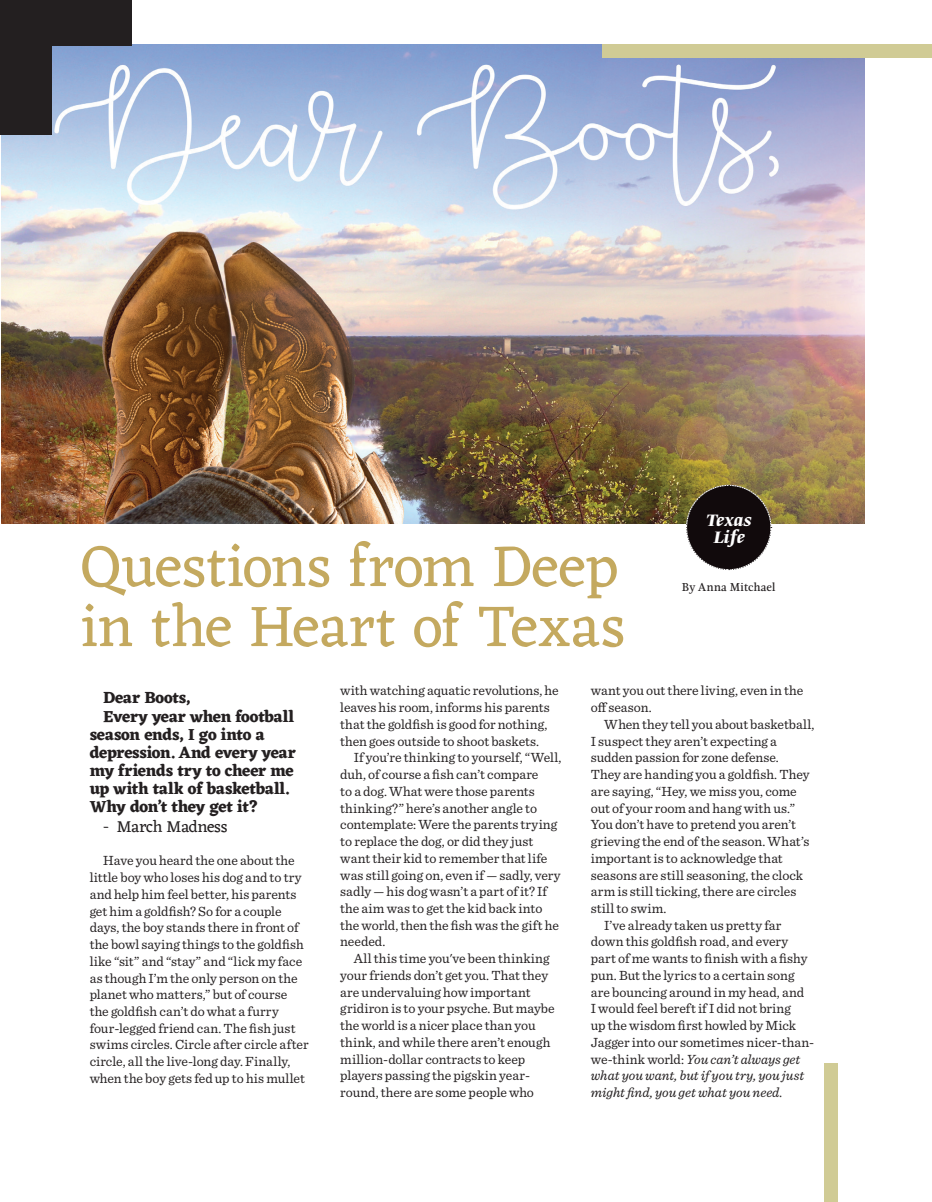
<style>
.page{position:relative;width:932px;height:1202px;background:#fff}
.page>*{position:absolute;margin:0;border:0;box-sizing:border-box;transform-origin:0 0}
.t1{font:60px/60px "Eczar";letter-spacing:-.005em;color:#c4a95f}
.t2{font:italic 700 19.5px/16.5px "Greta Display Pro";letter-spacing:.01em;color:#fff;text-align:center}
.t3{font:700 16.65px "Eczar";letter-spacing:-.025em;color:#231f20}
.t4{font:16.65px "Eczar";letter-spacing:-.02em;color:#231f20}
.t5{font:13.95px/16.8px "Sentinel";color:#231f20}
.t6{font:italic 13.95px "Sentinel";letter-spacing:-.005em;color:#231f20}
.t7{font:12px "Nyte";letter-spacing:.015em;color:#231f20}
.s1{font-style:normal}
</style>
<div class="page">
<img style="left:1px;top:45px;width:863px;height:478px">
<div style="left:2px;top:0;width:130px;height:45px;background:#231f20"></div>
<div style="left:0;top:0;width:51px;height:135px;background:#231f20"></div>
<div style="left:824px;top:1063px;width:13px;height:139px;background:#d0cb95"></div>
<div style="left:603px;top:45px;width:329px;height:13px;background:#d0cb95"></div>
<svg style="left:686px;top:485px;width:85px;height:85px;background:#3d3631"></svg>
<h1 class="t1" style="left:81px;top:540px;width:546px">Questions from Deep in the Heart of Texas</h1>
<h2 class="t2" style="left:706px;top:513px;width:47px">Texas<br>Life</h2>
<p class="t7" style="left:682px;top:578px;width:95px">By Anna Mitchael</p>
<p class="t3" style="left:103px;top:688px;width:89px">Dear Boots,</p>
<p class="t3" style="left:103px;top:706px;width:192px">Every year when football</p>
<p class="t3" style="left:90px;top:724px;width:176px">season ends, I go into a</p>
<p class="t3" style="left:90px;top:742px;width:208px">depression. And every year</p>
<p class="t3" style="left:90px;top:760px;width:206px">my friends try to cheer me</p>
<p class="t3" style="left:90px;top:778px;width:201px">up with talk of basketball.</p>
<p class="t3" style="left:90px;top:797px;width:170px">Why don’t they get it?</p>
<p class="t4" style="left:103px;top:815px;width:126px">- March Madness</p>
<p class="t5" style="left:90px;top:851px;width:220px;text-indent:13px">Have you heard the one about the little boy who loses his dog and to try and help him feel better, his parents get him a goldfish? So for a couple days, the boy stands there in front of the bowl saying things to the goldfish like “sit” and “stay” and “lick my face as though I’m the only person on the planet who matters,” but of course the goldfish can’t do what a furry four-legged friend can. The fish just swims circles. Circle after circle after circle, all the live-long day. Finally, when the boy gets fed up to his mullet</p>
<p class="t5" style="left:340px;top:681px;width:220px">with watching aquatic revolutions, he leaves his room, informs his parents that the goldfish is good for nothing, then goes outside to shoot baskets.</p>
<p class="t5" style="left:340px;top:748px;width:223px;text-indent:13px">If you’re thinking to yourself, “Well, duh, of course a fish can’t compare<br>to a dog. What were those parents thinking?” here’s another angle to contemplate: Were the parents trying to replace the dog, or did they just want their kid to remember that life was still going on, even if — sadly, very sadly — his dog wasn’t a part of it? If the aim was to get the kid back into the world, then the fish was the gift he needed.</p>
<p class="t5" style="left:340px;top:949px;width:216px;text-indent:13px">All this time you've been thinking your friends don’t get you. That they are undervaluing how important gridiron is to your psyche. But maybe the world is a nicer place than you think, and while there aren’t enough million-dollar contracts to keep players passing the pigskin year&shy;round, there are some people who</p>
<p class="t5" style="left:591px;top:681px;width:214px">want you out there living, even in the off season.</p>
<p class="t5" style="left:604px;top:715px;width:211px">When they tell you about basketball,</p>
<p class="t5" style="left:591px;top:731px;width:188px">I suspect they aren’t expecting a</p>
<p class="t5" style="left:591px;top:748px;width:190px">sudden passion for zone defense.</p>
<p class="t5" style="left:591px;top:765px;width:220px">They are handing you a goldfish. They</p>
<p class="t5" style="left:591px;top:782px;width:207px">are saying, “Hey, we miss you, come</p>
<p class="t5" style="left:591px;top:798px;width:206px">out of your room and hang with us.”</p>
<p class="t5" style="left:591px;top:815px;width:207px">You don’t have to pretend you aren’t</p>
<p class="t5" style="left:591px;top:832px;width:220px">grieving the end of the season. What’s</p>
<p class="t5" style="left:591px;top:848px;width:193px">important is to acknowledge that</p>
<p class="t5" style="left:591px;top:865px;width:214px">seasons are still seasoning, the clock</p>
<p class="t5" style="left:591px;top:882px;width:207px">arm is still ticking, there are circles</p>
<p class="t5" style="left:591px;top:899px;width:77px">still to swim.</p>
<p class="t5" style="left:604px;top:915px;width:179px">I’ve already taken us pretty far</p>
<p class="t5" style="left:591px;top:932px;width:199px">down this goldfish road, and every</p>
<p class="t5" style="left:591px;top:949px;width:218px">part of me wants to finish with a fishy</p>
<p class="t5" style="left:591px;top:966px;width:205px">pun. But the lyrics to a certain song</p>
<p class="t5" style="left:591px;top:982px;width:215px">are bouncing around in my head, and</p>
<p class="t5" style="left:591px;top:999px;width:202px">I would feel bereft if I did not bring</p>
<p class="t5" style="left:591px;top:1016px;width:207px">up the wisdom first howled by Mick</p>
<p class="t5" style="left:591px;top:1032px;width:225px">Jagger into our sometimes nicer-than-</p>
<p class="t6" style="left:591px;top:1048px;width:211px"><span class="s1">we-think world:</span> You can’t always get</p>
<p class="t6" style="left:591px;top:1065px;width:215px">what you want, but if you try, you just</p>
<p class="t6" style="left:591px;top:1081px;width:193px">might find, you get what you need.</p>
</div>
